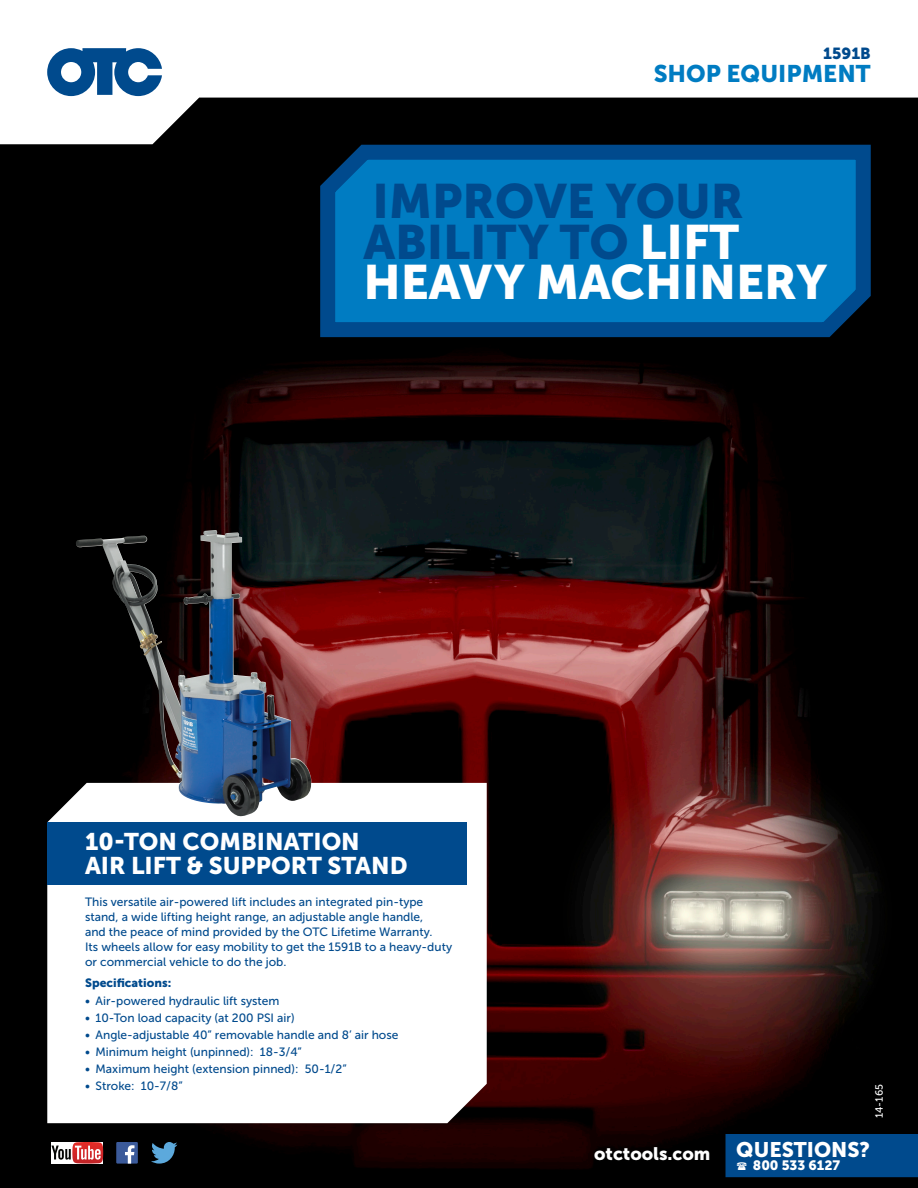
<style>
.page{position:relative;width:918px;height:1188px;background:#fff}
.page>*{position:absolute;margin:0;border:0;box-sizing:border-box;transform-origin:0 0}
.t1{font:48px/40.5px "Museo Sans 900";color:#004a8d}
.Text_bold_10_5_pt{font:24px/24px "Museo Sans 900";color:#fff}
.Headline_bold_20_5_p{font:24px "Museo Sans 900";color:#007cc2}
.Text_bold_14_pt_9_pt{font:21px "Museo Sans 900";color:#fff}
.URL_bold_12_pt{font:18px "Museo Sans 900";color:#fff}
.Headline_bold_20_5_p-2{font:15.9px "Museo Sans 900";color:#004a8d}
.Text_bold_9_pt{font:13.5px "Museo Sans 900";color:#fff}
.Text_bold_10_5_pt-2{font:12px/15px "Museo Sans 500";color:#004a8d}
.Text_bold_10_5_pt-3{font:12px "Museo Sans 900";color:#004a8d}
.Text_bold_10_5_pt-4{font:10.5px "Museo Sans 500";color:#fff}
.s1{color:#fff}
</style>
<div class="page">
<img style="left:0;top:144px;width:918px;height:1044px">
<svg style="left:70px;top:96px;width:848px;height:48px;fill:#000"></svg>
<svg style="left:47px;top:48px;width:115px;height:48px"></svg>
<svg style="left:51px;top:1142px;width:52px;height:22px"></svg>
<div style="left:116px;top:1142px;width:22px;height:22px;background:#3b5a9a"></div>
<svg style="left:125px;top:1145px;width:10px;height:19px"></svg>
<svg style="left:151px;top:1142px;width:26px;height:22px"></svg>
<div style="left:726px;top:1134px;width:192px;height:43px;background:#004a8d"></div>
<svg style="left:313px;top:137px;width:571px;height:208px;background:#0064a0"></svg>
<svg style="left:47px;top:783px;width:440px;height:340px"></svg>
<img style="left:145px;top:530px;width:70px;height:176px">
<div style="left:47px;top:822px;width:420px;height:63px;background:#004a8d"></div>
<p class="Headline_bold_20_5_p-2" style="left:823px;top:45px;width:49px">1591B</p>
<p class="Headline_bold_20_5_p" style="left:654px;top:60px;width:219px">SHOP EQUIPMENT</p>
<p class="t1" style="left:363px;top:181px;width:465px">IMPROVE YOUR<br>ABILITY TO <span class="s1">LIFT<br>HEAVY MACHINERY</span></p>
<p class="Text_bold_10_5_pt" style="left:85px;top:830px;width:324px">10-TON COMBINATION<br>AIR LIFT &amp; SUPPORT STAND</p>
<p class="Text_bold_10_5_pt-2" style="left:85px;top:894px;width:369px">This versatile air-powered lift includes an integrated pin-type stand, a wide lifting height range, an adjustable angle handle,<br>and the peace of mind provided by the OTC Lifetime Warranty.<br>Its wheels allow for easy mobility to get the 1591B to a heavy-duty or commercial vehicle to do the job.</p>
<p class="Text_bold_10_5_pt-3" style="left:85px;top:976px;width:88px">Specifications:</p>
<p class="Text_bold_10_5_pt-2" style="left:85px;top:993px;width:196px">• Air-powered hydraulic lift system</p>
<p class="Text_bold_10_5_pt-2" style="left:85px;top:1010px;width:211px">• 10-Ton load capacity (at 200 PSI air)</p>
<p class="Text_bold_10_5_pt-2" style="left:85px;top:1027px;width:315px">• Angle-adjustable 40” removable handle and 8’ air hose</p>
<p class="Text_bold_10_5_pt-2" style="left:85px;top:1045px;width:218px">• Minimum height (unpinned): 18-3/4”</p>
<p class="Text_bold_10_5_pt-2" style="left:85px;top:1062px;width:263px">• Maximum height (extension pinned): 50-1/2”</p>
<p class="Text_bold_10_5_pt-2" style="left:85px;top:1079px;width:99px">• Stroke: 10-7/8”</p>
<p class="Text_bold_10_5_pt-4" style="left:873px;top:1118px;width:35px;rotate:-90deg">14-165</p>
<p class="URL_bold_12_pt" style="left:594px;top:1143px;width:118px">otctools.com</p>
<p class="Text_bold_14_pt_9_pt" style="left:736px;top:1137px;width:135px">QUESTIONS?</p>
<p class="Text_bold_9_pt" style="left:753px;top:1158px;width:89px">800 533 6127</p>
</div>
